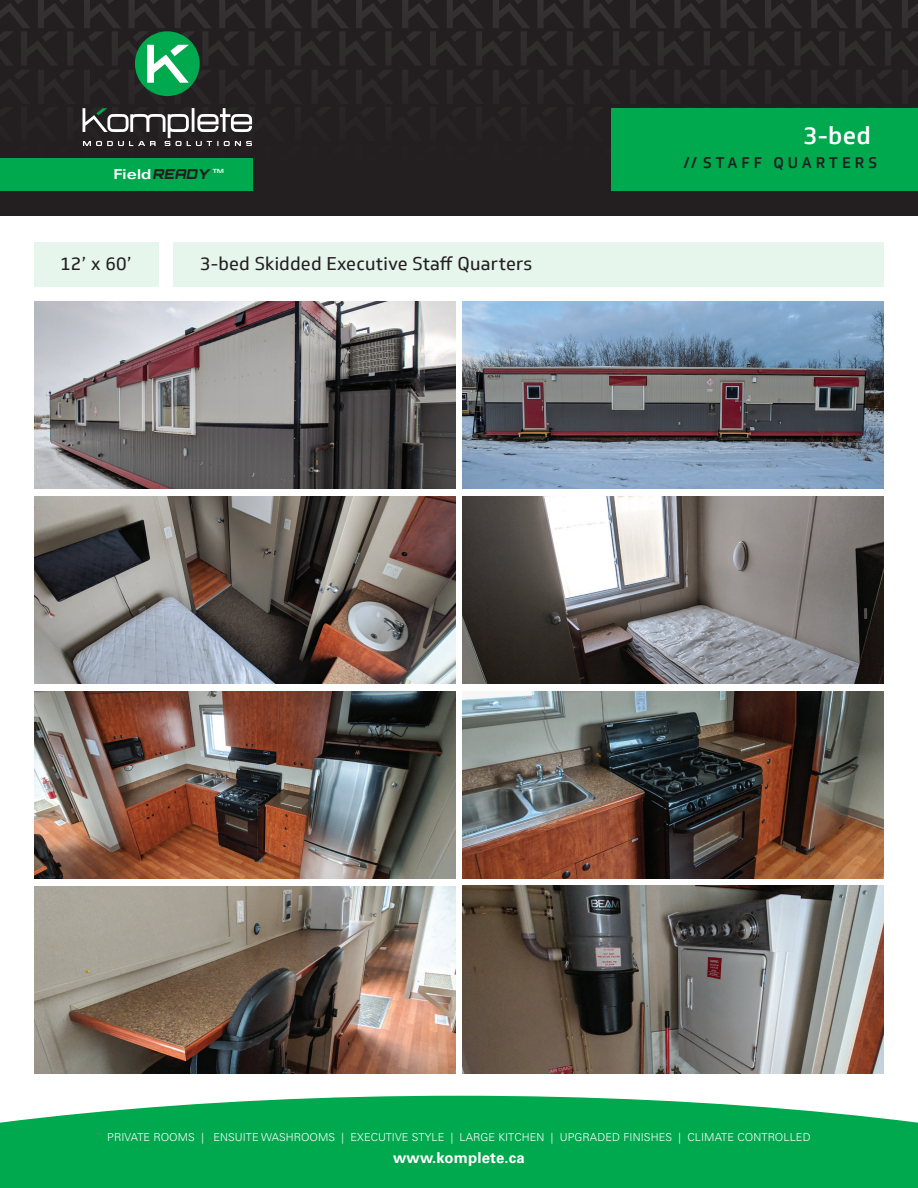
<style>
.page{position:relative;width:918px;height:1188px;background:#fff}
.page>*{position:absolute;margin:0;border:0;box-sizing:border-box;transform-origin:0 0}
.t1{font:500 24px "Soleto";color:#fff}
.t2{font:18px "Soleto";letter-spacing:.01em;color:#231f20}
.t3{font:500 15px "Soleto";letter-spacing:.26em;color:#231f20}
.t4{font:700 15px "Univers LT Std";letter-spacing:.01em;color:#fff}
.t5{font:700 expanded 13.65px "Univers LT Std";letter-spacing:.01em;color:#fff}
.t6{font:300 10.95px "Univers LT Std";letter-spacing:.01em;color:#fff}
.t7{font:700 expanded 5.7px "Univers LT Std";color:#fff}
.s1{font-family:"Orbitron";font-weight:900;font-style:italic;font-stretch:normal;font-size:13.8px;color:#231f20}
</style>
<div class="page">
<img style="left:34px;top:301px;width:421px;height:187px">
<img style="left:463px;top:301px;width:421px;height:187px">
<img style="left:34px;top:496px;width:421px;height:187px">
<img style="left:34px;top:691px;width:421px;height:187px">
<img style="left:463px;top:691px;width:421px;height:187px">
<div style="left:0;top:0;width:918px;height:215px;background:#231f20"></div>
<svg style="left:0;top:0;width:777px;height:132px"></svg>
<div style="left:0;top:158px;width:252px;height:33px;background:#00a84e"></div>
<svg style="left:83px;top:108px;width:169px;height:38px"></svg>
<div style="left:135px;top:31px;width:65px;height:65px;background:#00a84e;border-radius:50%"></div>
<svg style="left:147px;top:45px;width:42px;height:38px"></svg>
<div style="left:611px;top:108px;width:307px;height:83px;background:#00a84e"></div>
<img style="left:463px;top:496px;width:421px;height:187px">
<img style="left:34px;top:886px;width:421px;height:187px">
<img style="left:463px;top:886px;width:421px;height:187px">
<div style="left:173px;top:242px;width:711px;height:44px;background:#e6f6ed"></div>
<div style="left:34px;top:242px;width:124px;height:44px;background:#e6f6ed"></div>
<svg style="left:0;top:1096px;width:918px;height:92px;background:#17b05e"></svg>
<p class="t5" style="left:113px;top:167px;width:100px">Field<span class="s1">READY</span></p>
<p class="t7" style="left:213px;top:168px;width:13px">TM</p>
<h2 class="t2" style="left:60px;top:253px;width:73px">12’ x 60’</h2>
<h2 class="t2" style="left:200px;top:253px;width:334px">3-bed Skidded Executive Staff Quarters</h2>
<h1 class="t1" style="left:804px;top:121px;width:69px">3-bed</h1>
<h3 class="t3" style="left:683px;top:154px;width:195px">// STAFF QUARTERS</h3>
<p class="t6" style="left:107px;top:1131px;width:705px">PRIVATE ROOMS | ENSUITE WASHROOMS | EXECUTIVE STYLE | LARGE KITCHEN | UPGRADED FINISHES | CLIMATE CONTROLLED</p>
<h3 class="t4" style="left:393px;top:1149px;width:133px">www.komplete.ca</h3>
</div>
